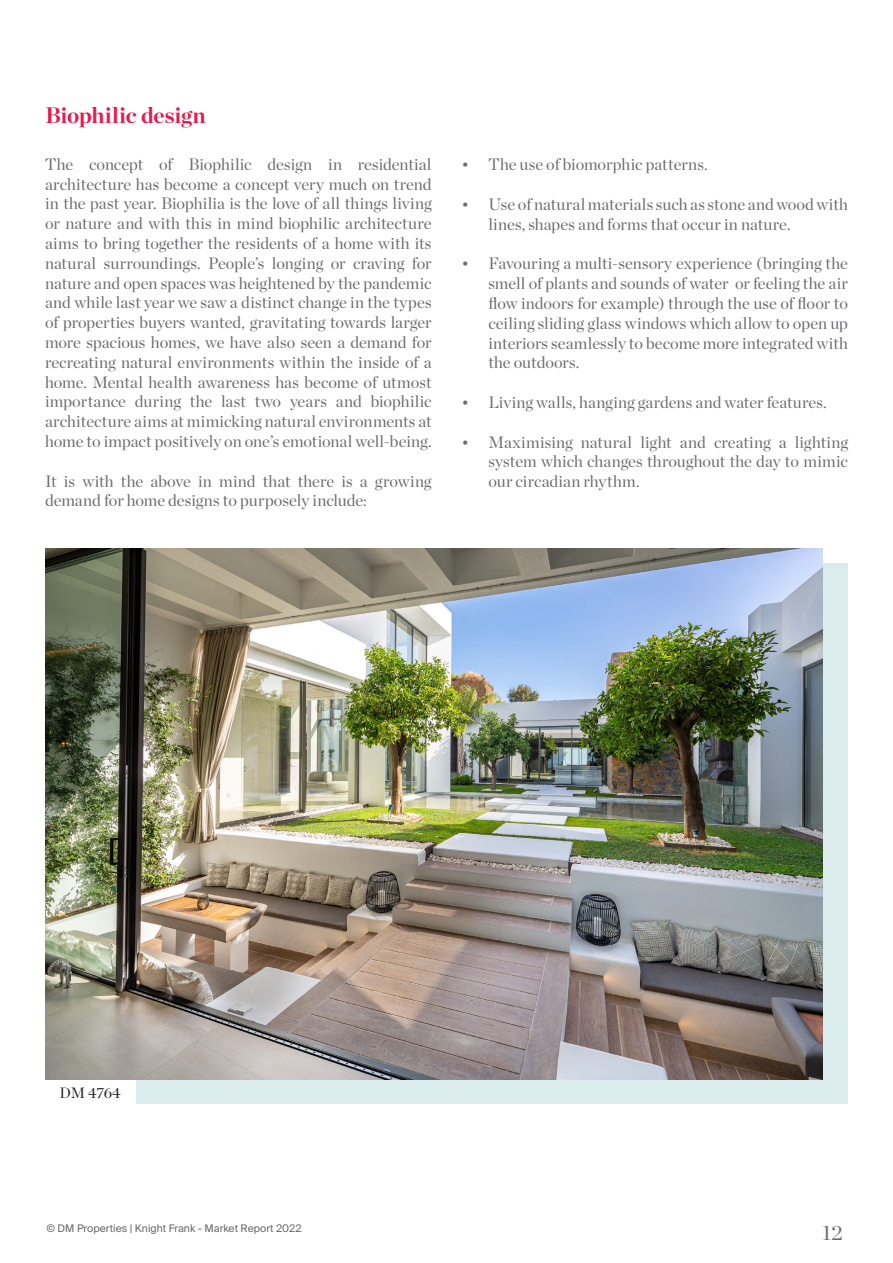
<style>
.page{position:relative;width:893px;height:1263px;background:#fff}
.page>*{position:absolute;margin:0;border:0;box-sizing:border-box;transform-origin:0 0}
.t1{font:700 22.5px "Chronicle Display";letter-spacing:-.01em;color:#e51b4d}
.t2{font:21px "Chronicle Display";color:#6c6d70}
.t3{font:16.5px/19.8px "Chronicle Display";color:#6c6d70;text-align:justify}
.t4{font:15px "Chronicle Display";color:#231f20}
.t5{font:10.5px "Suisse Intl";color:#696a69}
</style>
<div class="page">
<div style="left:136px;top:563px;width:712px;height:541px;background:#daeceb"></div>
<img style="left:45px;top:549px;width:777px;height:530px">
<p class="t1" style="left:45px;top:97px;width:162px">Biophilic design</p>
<p class="t3" style="left:45px;top:153px;width:388px">The concept of Biophilic design in residential architecture has become a concept very much on trend in the past year. Biophilia is the love of all things living or nature and with this in mind biophilic architecture aims to bring together the residents of a home with its natural surroundings. People’s longing or craving for nature and open spaces was heightened by the pandemic and while last year we saw a distinct change in the types of properties buyers wanted, gravitating towards larger more spacious homes, we have also seen a demand for recreating natural environments within the inside of a home. Mental health awareness has become of utmost importance during the last two years and biophilic architecture aims at mimicking natural environments at home to impact positively on one’s emotional well-being.</p>
<p class="t3" style="left:45px;top:470px;width:388px">It is with the above in mind that there is a growing demand for home designs to purposely include:</p>
<p class="t3" style="left:461px;top:154px;width:248px">• The use of biomorphic patterns.</p>
<p class="t3" style="left:488px;top:193px;width:361px;text-indent:-27px">• Use of natural materials such as stone and wood with lines, shapes and forms that occur in nature.</p>
<p class="t3" style="left:488px;top:253px;width:361px;text-indent:-27px">• Favouring a multi-sensory experience (bringing the smell of plants and sounds of water or feeling the air flow indoors for example) through the use of floor to ceiling sliding glass windows which allow to open up interiors seamlessly to become more integrated with the outdoors.</p>
<p class="t3" style="left:461px;top:391px;width:367px">• Living walls, hanging gardens and water features.</p>
<p class="t3" style="left:488px;top:431px;width:361px;text-indent:-27px">• Maximising natural light and creating a lighting system which changes throughout the day to mimic our circadian rhythm.</p>
<p class="t4" style="left:60px;top:1081px;width:63px">DM 4764</p>
<p class="t5" style="left:46px;top:1222px;width:257px">© DM Properties | Knight Frank - Market Report 2022</p>
<p class="t2" style="left:822px;top:1217px;width:22px">12</p>
</div>
